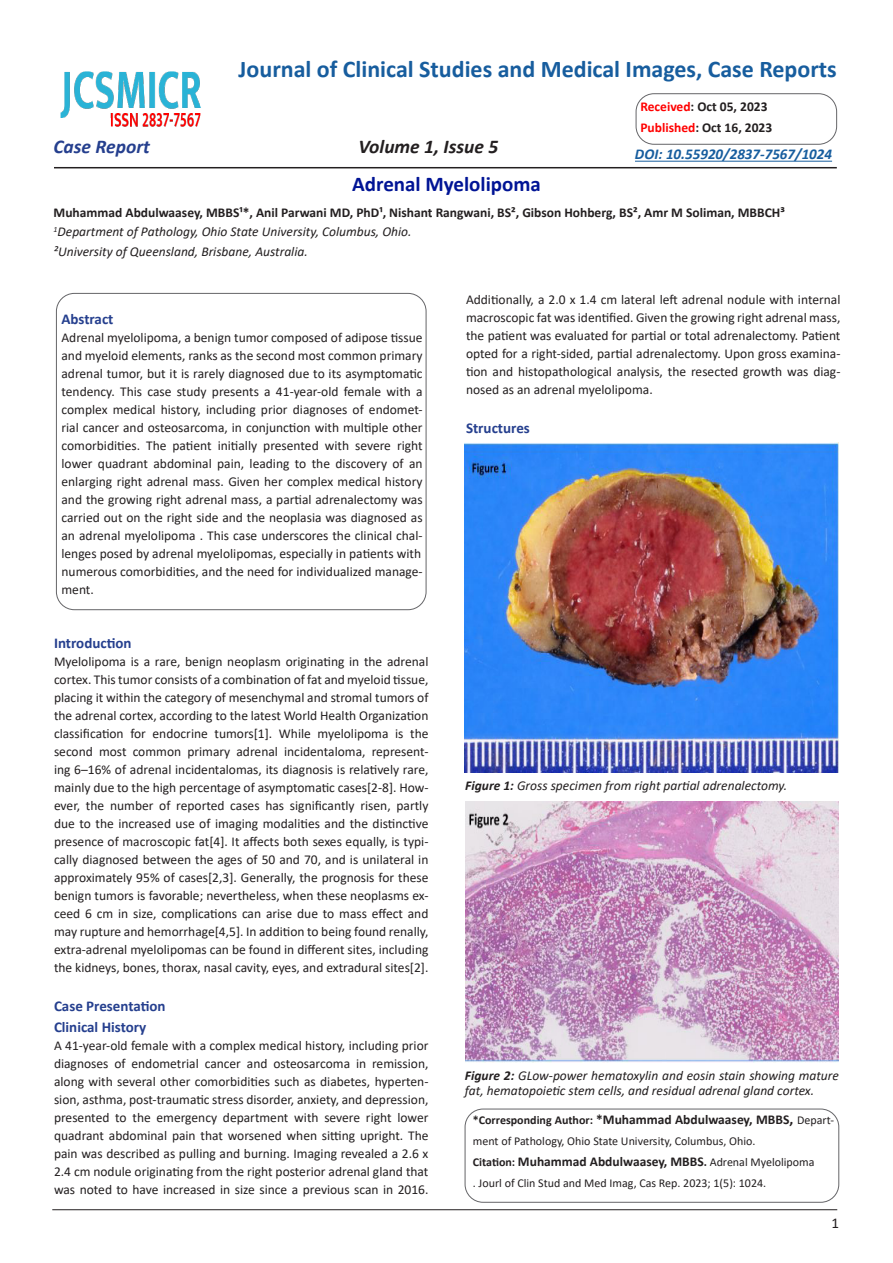
<style>
.page{position:relative;width:893px;height:1263px;background:#fff}
.page>*{position:absolute;margin:0;border:0;box-sizing:border-box;transform-origin:0 0}
.t1{font:700 24px "Calibri";color:#175d9e}
.Tittle{font:700 21px "Calibri";color:#001495}
.side_heading_new{font:italic 700 19.5px "Calibri";color:#231f20}
.side_heading_new-2{font:italic 700 19.5px "Calibri";color:#253f8e}
.side_heading_new-3{font:700 15px "Calibri";color:#253f8e}
.side_heading_new-4{font:italic 700 15px "Calibri";color:#175d9e}
.t2{font:15px "Calibri";color:#231f20}
.Paragraph_Style_1{font:13.5px/18px "Calibri";color:#231f20;text-align:justify}
.fig_tittle{font:italic 13.5px/15px "Calibri";color:#231f20}
.Paragraph_Style_1-2{font:700 13.5px "Calibri";color:#231f20}
.side_heading_new-5{font:700 13.5px "Calibri";color:#231f20}
.Paragraph_Style_1-3{font:italic 13.5px "Calibri";color:#231f20}
.side_heading_new-6{font:12px "Calibri";color:#231f20}
.s1{color:#f00}
.s2{font-weight:700}
.s3{font-size:12px}
.s4{font-size:15px}
.s5{font-weight:400;font-size:12px}
</style>
<div class="page">
<hr style="left:52px;top:1209px;width:785px;height:1px;background:#231f20">
<img style="left:60px;top:71px;width:141px;height:56px">
<hr style="left:54px;top:167px;width:783px;height:1px;background:#231f20">
<div style="left:465px;top:1109px;width:374px;height:93px;border:1px solid #656568;border-radius:18px"></div>
<div style="left:56px;top:293px;width:370px;height:317px;border:1px solid #656568;border-radius:18px"></div>
<div style="left:636px;top:94px;width:201px;height:50px;border:1px solid #656568;border-radius:18px"></div>
<hr style="left:635px;top:161px;width:197px;height:1px;background:#175d9e">
<img style="left:464px;top:443px;width:375px;height:329px">
<img style="left:465px;top:801px;width:374px;height:261px">
<p class="t1" style="left:239px;top:52px;width:600px">Journal of Clinical Studies and Medical Images, Case Reports</p>
<p class="side_heading_new-2" style="left:54px;top:133px;width:98px">Case Report</p>
<p class="side_heading_new" style="left:359px;top:133px;width:141px">Volume 1, Issue 5</p>
<p class="Paragraph_Style_1-2" style="left:640px;top:97px;width:129px"><span class="s1">Received</span>: Oct 05, 2023</p>
<p class="Paragraph_Style_1-2" style="left:640px;top:118px;width:133px"><span class="s1">Published</span>: Oct 16, 2023</p>
<p class="side_heading_new-4" style="left:635px;top:144px;width:199px">DOI: 10.55920/2837-7567/1024</p>
<p class="Tittle" style="left:352px;top:169px;width:190px">Adrenal Myelolipoma</p>
<p class="Paragraph_Style_1-2" style="left:54px;top:203px;width:733px">Muhammad Abdulwaasey, MBBS¹*, Anil Parwani MD, PhD¹, Nishant Rangwani, BS², Gibson Hohberg, BS², Amr M Soliman, MBBCH³</p>
<p class="Paragraph_Style_1-3" style="left:54px;top:222px;width:359px"><sup>1</sup>Department of Pathology, Ohio State University, Columbus, Ohio.</p>
<p class="Paragraph_Style_1-3" style="left:54px;top:242px;width:256px">²University of Queensland, Brisbane, Australia.</p>
<p class="side_heading_new-3" style="left:62px;top:308px;width:53px">Abstract</p>
<p class="Paragraph_Style_1" style="left:62px;top:328px;width:363px">Adrenal myelolipoma, a benign tumor composed of adipose tissue and myeloid elements, ranks as the second most common primary adrenal tumor, but it is rarely diagnosed due to its asymptomatic tendency. This case study presents a 41-year-old female with a complex medical history, including prior diagnoses of endomet&shy;rial cancer and osteosarcoma, in conjunction with multiple other comorbidities. The patient initially presented with severe right lower quadrant abdominal pain, leading to the discovery of an enlarging right adrenal mass. Given her complex medical history and the growing right adrenal mass, a partial adrenalectomy was carried out on the right side and the neoplasia was diagnosed as an adrenal myelolipoma . This case underscores the clinical chal&shy;lenges posed by adrenal myelolipomas, especially in patients with</p>
<p class="Paragraph_Style_1" style="left:62px;top:562px;width:363px">numerous comorbidities, and the need for individualized manage&shy;ment.</p>
<p class="side_heading_new-3" style="left:54px;top:632px;width:79px">Introduction</p>
<p class="Paragraph_Style_1" style="left:54px;top:652px;width:376px">Myelolipoma is a rare, benign neoplasm originating in the adrenal cortex. This tumor consists of a combination of fat and myeloid tissue, placing it within the category of mesenchymal and stromal tumors of the adrenal cortex, according to the latest World Health Organization</p>
<p class="Paragraph_Style_1" style="left:54px;top:724px;width:376px">classification for endocrine tumors[1]. While myelolipoma is the second most common primary adrenal incidentaloma, represent&shy;ing 6–16% of adrenal incidentalomas, its diagnosis is relatively rare, mainly due to the high percentage of asymptomatic cases[2-8]. How&shy;ever, the number of reported cases has significantly risen, partly due to the increased use of imaging modalities and the distinctive presence of macroscopic fat[4]. It affects both sexes equally, is typi&shy;cally diagnosed between the ages of 50 and 70, and is unilateral in approximately 95% of cases[2,3]. Generally, the prognosis for these benign tumors is favorable; nevertheless, when these neoplasms ex&shy;ceed 6 cm in size, complications can arise due to mass effect and may rupture and hemorrhage[4,5]. In addition to being found renally, extra-adrenal myelolipomas can be found in different sites, including the kidneys, bones, thorax, nasal cavity, eyes, and extradural sites[2].</p>
<p class="side_heading_new-3" style="left:54px;top:995px;width:113px">Case Presentation</p>
<p class="side_heading_new-3" style="left:54px;top:1016px;width:94px">Clinical History</p>
<p class="Paragraph_Style_1" style="left:54px;top:1036px;width:376px">A 41-year-old female with a complex medical history, including prior diagnoses of endometrial cancer and osteosarcoma in remission, along with several other comorbidities such as diabetes, hyperten&shy;sion, asthma, post-traumatic stress disorder, anxiety, and depression, presented to the emergency department with severe right lower quadrant abdominal pain that worsened when sitting upright. The pain was described as pulling and burning. Imaging revealed a 2.6 x 2.4 cm nodule originating from the right posterior adrenal gland that</p>
<p class="Paragraph_Style_1" style="left:54px;top:1180px;width:376px">was noted to have increased in size since a previous scan in 2016.</p>
<p class="Paragraph_Style_1" style="left:466px;top:290px;width:376px">Additionally, a 2.0 x 1.4 cm lateral left adrenal nodule with internal macroscopic fat was identified. Given the growing right adrenal mass, the patient was evaluated for partial or total adrenalectomy. Patient opted for a right-sided, partial adrenalectomy. Upon gross examina&shy;tion and histopathological analysis, the resected growth was diag&shy;nosed as an adrenal myelolipoma.</p>
<p class="side_heading_new-3" style="left:466px;top:417px;width:65px">Structures</p>
<p class="fig_tittle" style="left:465px;top:777px;width:324px"><span class="s2">Figure 1:</span> Gross specimen from right partial adrenalectomy.</p>
<p class="fig_tittle" style="left:465px;top:1067px;width:376px"><span class="s2">Figure 2:</span> GLow-power hematoxylin and eosin stain showing mature fat, hematopoietic stem cells, and residual adrenal gland cortex.</p>
<p class="side_heading_new-5" style="left:473px;top:1110px;width:363px"><span class="s3">*Corresponding Author:</span> *Muhammad Abdulwaasey, MBBS<span class="s4">,</span> <span class="s5">Depart-</span></p>
<p class="side_heading_new-6" style="left:473px;top:1133px;width:284px">ment of Pathology, Ohio State University, Columbus, Ohio.</p>
<p class="side_heading_new-5" style="left:473px;top:1152px;width:343px"><span class="s3">Citation:</span> Muhammad Abdulwaasey, MBBS<span class="s3">.</span> <span class="s5">Adrenal Myelolipoma</span></p>
<p class="side_heading_new-6" style="left:473px;top:1175px;width:295px">. Jourl of Clin Stud and Med Imag, Cas Rep. 2023; 1(5): 1024.</p>
<p class="t2" style="left:831px;top:1212px;width:9px">1</p>
</div>
